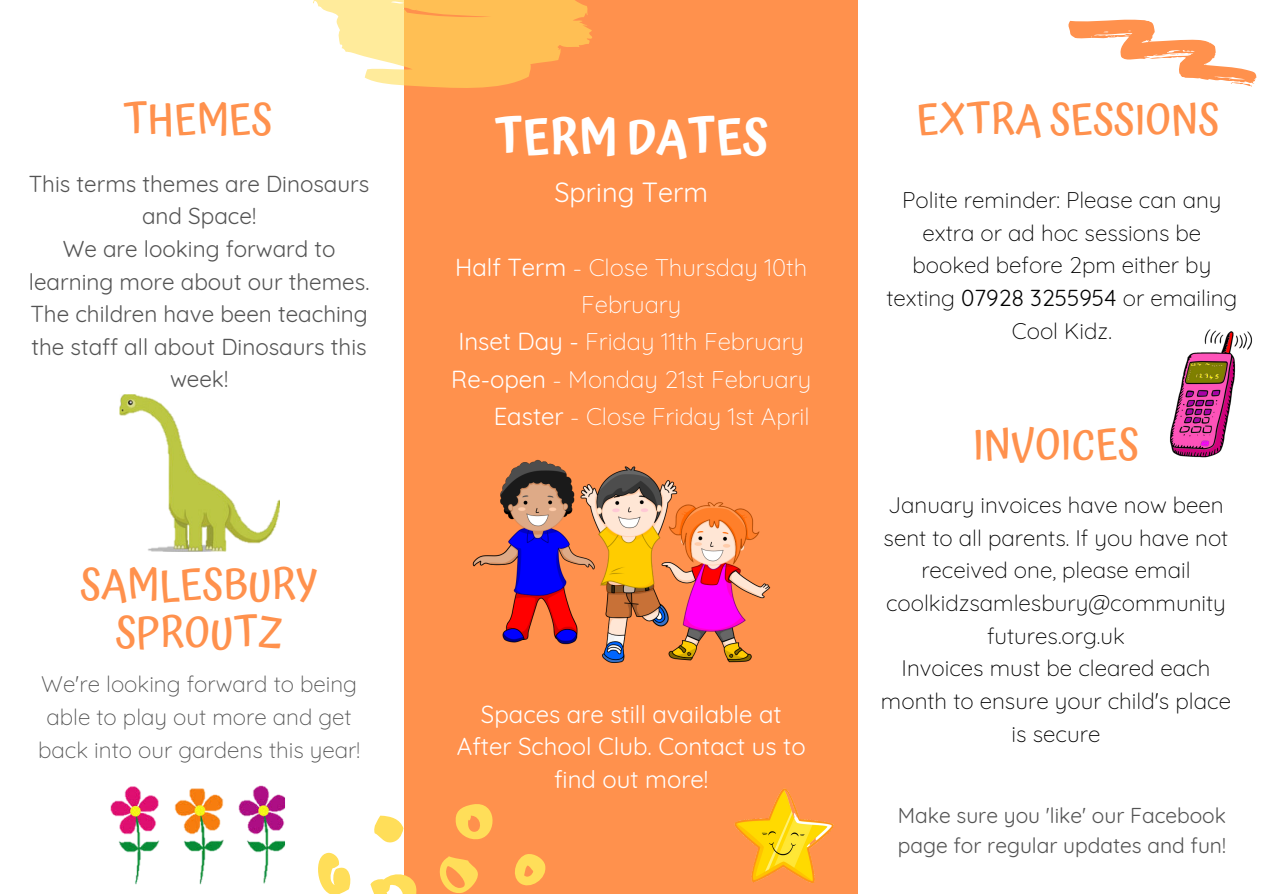
<style>
.page{position:relative;width:1263px;height:894px;background:#fff}
.page>*{position:absolute;margin:0;border:0;box-sizing:border-box;transform-origin:0 0}
.t1{font:600 48px "Atma";color:#fff}
.t2{font:500 42px/48.2px "Atma";color:#ff914d;text-align:center}
.t3{font:27px "Quicksand";color:#fff}
.t4{font:300 24px/37px "Quicksand";color:#fff;text-align:center}
.t5{font:24px/32.5px "Quicksand";color:#fff;text-align:center}
.t6{font:300 22.5px/32.5px "Quicksand";color:#000;text-align:center}
.t7{font:22.5px/32.5px "Quicksand";color:#545454;text-align:center}
.t8{font:300 22.5px/32.5px "Quicksand";color:#545454;text-align:center}
.t9{font:21px/29.5px "Quicksand";color:#545454}
.s1{font-weight:400}
</style>
<div class="page">
<div style="left:405px;top:0;width:453px;height:893px;background:#ff914d"></div>
<svg style="left:313px;top:0;width:279px;height:88px"></svg>
<svg style="left:455px;top:804px;width:38px;height:36px"></svg>
<svg style="left:374px;top:815px;width:29px;height:28px"></svg>
<svg style="left:318px;top:852px;width:33px;height:41px"></svg>
<svg style="left:515px;top:854px;width:31px;height:32px"></svg>
<svg style="left:439px;top:856px;width:39px;height:37px"></svg>
<svg style="left:370px;top:869px;width:47px;height:24px"></svg>
<svg style="left:1068px;top:19px;width:189px;height:68px"></svg>
<img style="left:472px;top:459px;width:299px;height:204px">
<img style="left:734px;top:788px;width:100px;height:95px">
<img style="left:119px;top:394px;width:161px;height:157px">
<img style="left:110px;top:785px;width:175px;height:100px">
<img style="left:1170px;top:329px;width:82px;height:129px">
<p class="t2" style="left:123px;top:95px;width:151px">THEMES</p>
<p class="t7" style="left:29px;top:167px;width:342px">This terms themes are Dinosaurs and Space!</p>
<p class="t7" style="left:29px;top:232px;width:342px">We are looking forward to learning more about our themes.<br>The children have been teaching the staff all about Dinosaurs this week!</p>
<p class="t2" style="left:80px;top:560px;width:240px">SAMLESBURY<br>SPROUTZ</p>
<p class="t8" style="left:38px;top:667px;width:324px">We're looking forward to being able to play out more and get back into our gardens this year!</p>
<p class="t1" style="left:494px;top:109px;width:275px">TERM DATES</p>
<p class="t3" style="left:554px;top:175px;width:155px">Spring Term</p>
<p class="t4" style="left:455px;top:248px;width:354px"><span class="s1">Half Term</span> - Close Thursday 10th<br>February</p>
<p class="t4" style="left:458px;top:323px;width:347px"><span class="s1">Inset Day -</span> Friday 11th February</p>
<p class="t4" style="left:451px;top:360px;width:361px"><span class="s1">Re-open</span> - Monday 21st February</p>
<p class="t4" style="left:494px;top:397px;width:317px"><span class="s1">Easter</span> - Close Friday 1st April</p>
<p class="t5" style="left:457px;top:697px;width:350px">Spaces are still available at<br>After School Club. Contact us to find out more!</p>
<p class="t2" style="left:916px;top:96px;width:304px">EXTRA SESSIONS</p>
<p class="t6" style="left:886px;top:183px;width:352px">Polite reminder: Please can any extra or ad hoc sessions be booked before 2pm either by texting <span class="s1">07928 3255954</span> or emailing<br>Cool Kidz.</p>
<p class="t2" style="left:973px;top:420px;width:167px">INVOICES</p>
<p class="t6" style="left:883px;top:488px;width:346px">January invoices have now been sent to all parents. If you have not received one, please email coolkidzsamlesbury@community futures.org.uk</p>
<p class="t6" style="left:881px;top:651px;width:351px">Invoices must be cleared each month to ensure your child's place is secure</p>
<p class="t9" style="left:898px;top:800px;width:330px">Make sure you 'like' our Facebook page for regular updates and fun!</p>
</div>
